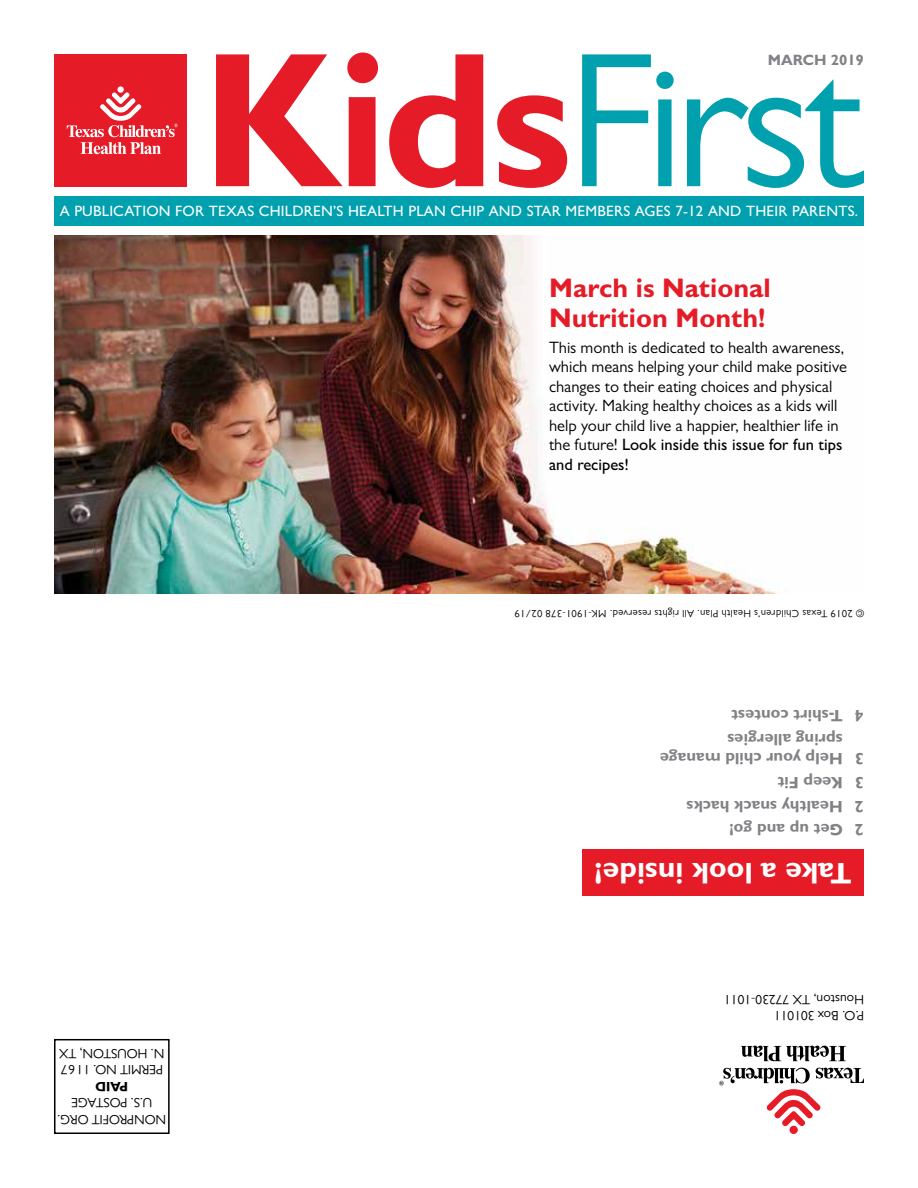
<style>
.page{position:relative;width:918px;height:1188px;background:#fff}
.page>*{position:absolute;margin:0;border:0;box-sizing:border-box;transform-origin:0 0}
.t1{font:700 30px "Gill Sans MT Std";color:#fff}
.t2{font:700 27px/30px "Gill Sans MT Std";color:#e51b27}
.t3{font:16.5px/19.5px "Gill Sans MT Std";color:#000}
.t4{font:700 16.5px/23.9px "Gill Sans MT Std";color:#808285}
.t5{font:500 15px "Gill Sans MT Std";letter-spacing:.015em;color:#fff}
.t6{font:700 15px "Gill Sans MT Std";color:#808285}
.t7{font:13.5px/16.5px "Gill Sans MT Std";letter-spacing:-.01em;color:#000}
.t8{font:700 13.5px "Gill Sans MT Std";color:#000}
.t9{font:10.5px "Gill Sans MT Std";letter-spacing:.03em;color:#000}
.s1{font-weight:500}
</style>
<div class="page">
<img style="left:54px;top:235px;width:724px;height:359px">
<svg style="left:582px;top:54px;width:282px;height:134px"></svg>
<svg style="left:216px;top:52px;width:351px;height:136px"></svg>
<div style="left:54px;top:196px;width:810px;height:30px;background:#00a0af"></div>
<div style="left:54px;top:54px;width:132px;height:133px;background:#e51b27"></div>
<svg style="left:117px;top:86px;width:7px;height:7px"></svg>
<svg style="left:67px;top:92px;width:111px;height:62px"></svg>
<div style="left:54px;top:1039px;width:116px;height:95px;border:2px solid #000"></div>
<div style="left:790px;top:1126px;width:8px;height:8px;background:#e51b27;border-radius:50%"></div>
<svg style="left:719px;top:1068px;width:145px;height:58px"></svg>
<svg style="left:741px;top:1046px;width:105px;height:15px"></svg>
<div style="left:582px;top:850px;width:282px;height:46px;background:#e51b27"></div>
<p class="t6" style="left:768px;top:50px;width:98px">MARCH 2019</p>
<p class="t5" style="left:60px;top:202px;width:800px">A PUBLICATION FOR TEXAS CHILDREN’S HEALTH PLAN CHIP AND STAR MEMBERS AGES 7-12 AND THEIR PARENTS.</p>
<h2 class="t2" style="left:549px;top:272px;width:223px">March is National<br>Nutrition Month!</h2>
<p class="t3" style="left:549px;top:337px;width:299px">This month is dedicated to health awareness, which means helping your child make positive changes to their eating choices and physical activity. Making healthy choices as a kids will help your child live a happier, healthier life in the future! <span class="s1">Look inside this issue for fun tips and recipes!</span></p>
<p class="t9" style="left:864px;top:619px;width:351px;rotate:-180deg">© 2019 Texas Children’s Health Plan. All rights reserved. MK-1901-378 02/19</p>
<p class="t4" style="left:843px;top:751px;width:117px;rotate:-180deg">spring allergies<br>T-shirt contest</p>
<p class="t4" style="left:864px;top:728px;width:11px;rotate:-180deg">4</p>
<p class="t4" style="left:843px;top:771px;width:185px;rotate:-180deg">Help your child manage</p>
<p class="t4" style="left:864px;top:771px;width:11px;rotate:-180deg">3</p>
<p class="t4" style="left:843px;top:795px;width:67px;rotate:-180deg">Keep Fit</p>
<p class="t4" style="left:864px;top:795px;width:11px;rotate:-180deg">3</p>
<p class="t4" style="left:843px;top:819px;width:158px;rotate:-180deg">Healthy snack hacks</p>
<p class="t4" style="left:864px;top:819px;width:11px;rotate:-180deg">2</p>
<p class="t4" style="left:843px;top:842px;width:115px;rotate:-180deg">Get up and go!</p>
<p class="t4" style="left:864px;top:842px;width:11px;rotate:-180deg">2</p>
<h1 class="t1" style="left:852px;top:891px;width:259px;rotate:-180deg">Take a look inside!</h1>
<p class="t7" style="left:164px;top:1078px;width:107px;rotate:-180deg">PERMIT NO. 1167<br>N. HOUSTON, TX</p>
<p class="t8" style="left:128px;top:1095px;width:34px;rotate:-180deg">PAID</p>
<p class="t7" style="left:166px;top:1128px;width:110px;text-align:center;rotate:-180deg">NONPROFIT ORG.<br>U.S. POSTAGE</p>
<p class="t7" style="left:864px;top:1024px;width:141px;rotate:-180deg">P.O. Box 301011<br>Houston, TX 77230-1011</p>
</div>
